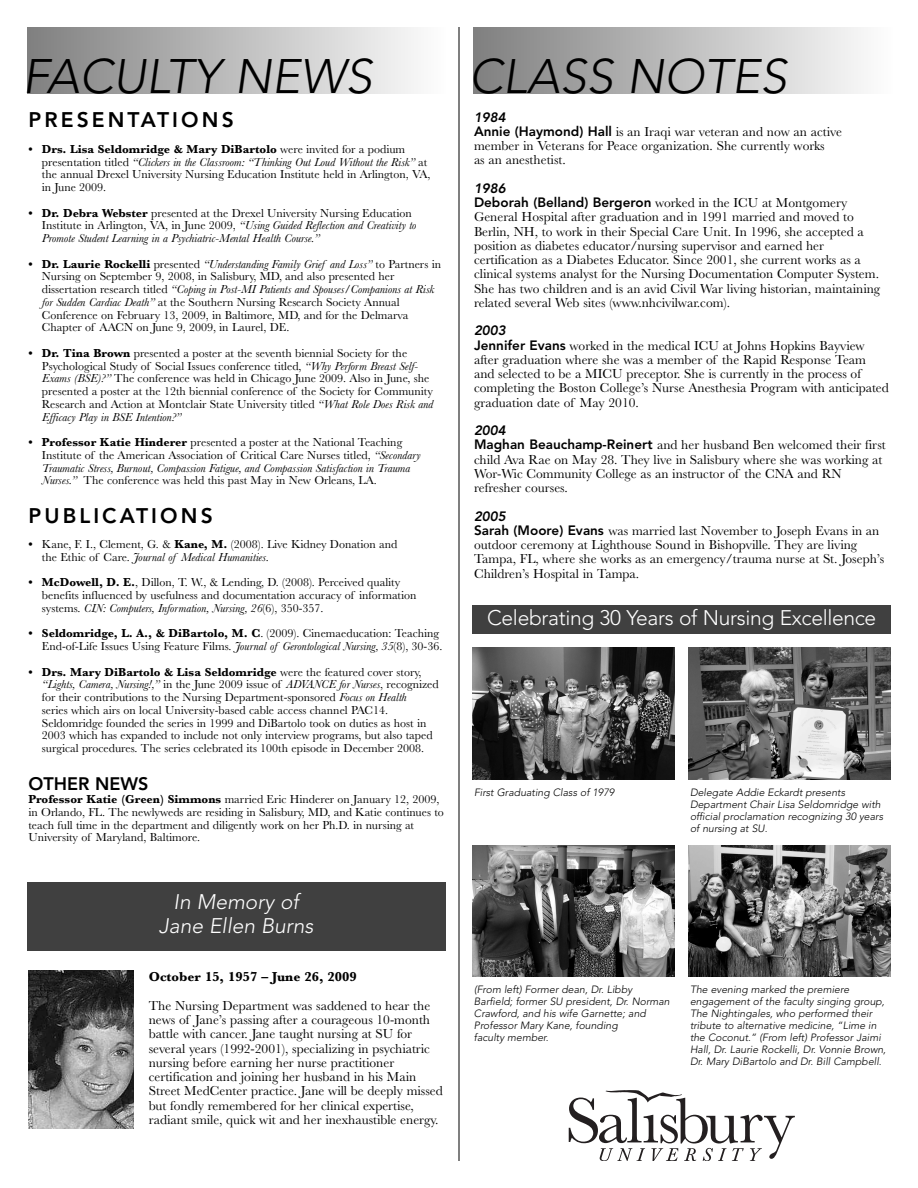
<style>
.page{position:relative;width:918px;height:1188px;background:#fff}
.page>*{position:absolute;margin:0;border:0;box-sizing:border-box;transform-origin:0 0}
.t1{font:italic 300 48px "Avenir";color:#000}
.t2{font:300 21px "Avenir";letter-spacing:-.015em;color:#fff}
.t3{font:800 21px "Avenir";letter-spacing:.15em;color:#000}
.t4{font:italic 300 21px/24px "Avenir";color:#fff;text-align:center}
.t5{font:800 18px "Avenir";color:#000}
.t6{font:13.5px/14.2px "Baskerville";color:#000}
.t7{font:700 13.5px "Baskerville";color:#000}
.t8{font:italic 800 13.5px "Avenir";color:#000}
.t9{font:12px/12.8px "Baskerville";color:#000}
.t10{font:italic 12px/12.8px "Baskerville";color:#000}
.t11{font:italic 300 10.5px/12px "Avenir";color:#000}
.s1{font-weight:700}
.s2{font-style:italic}
.s3{font-weight:700;font-style:normal}
.s4{font-style:normal}
.s5{font-family:"Avenir";font-weight:800}
</style>
<div class="page">
<div style="left:27px;top:27px;width:419px;height:66px;background:linear-gradient(to right,#7f7f7f,#fefefe)"></div>
<div style="left:474px;top:27px;width:418px;height:66px;background:linear-gradient(to right,#808080,#fdfdfd)"></div>
<hr style="left:459px;top:27px;width:1px;height:1134px;background:#000">
<div style="left:27px;top:882px;width:418px;height:68px;background:#404040"></div>
<div style="left:473px;top:606px;width:418px;height:28px;background:#404040"></div>
<svg style="left:569px;top:1090px;width:226px;height:71px"></svg>
<img style="left:28px;top:970px;width:106px;height:158px">
<img style="left:472px;top:648px;width:203px;height:131px">
<img style="left:688px;top:648px;width:203px;height:131px">
<img style="left:472px;top:845px;width:203px;height:132px">
<img style="left:688px;top:845px;width:203px;height:132px">
<h1 class="t1" style="left:22px;top:56px;width:351px">FACULTY NEWS</h1>
<h1 class="t1" style="left:469px;top:56px;width:319px">CLASS NOTES</h1>
<h2 class="t3" style="left:28px;top:111px;width:207px">PRESENTATIONS</h2>
<p class="t9" style="left:42px;top:144px;width:390px;text-indent:-14px"><span class="s1">• Drs. Lisa Seldomridge &amp; Mary DiBartolo</span> were invited for a podium presentation titled <span class="s2">“Clickers in the Classroom: “Thinking Out Loud Without the Risk”</span> at the annual Drexel University Nursing Education Institute held in Arlington, VA, in June 2009.</p>
<p class="t10" style="left:42px;top:208px;width:376px;text-indent:-14px"><span class="s3">• Dr. Debra Webster</span> <span class="s4">presented at the Drexel University Nursing Education<br>Institute in Arlington, VA, in June 2009,</span> “Using Guided Reflection and Creativity to<br>Promote Student Learning in a Psychiatric-Mental Health Course.”</p>
<p class="t9" style="left:42px;top:259px;width:401px;text-indent:-14px"><span class="s1">• Dr. Laurie Rockelli</span> presented <span class="s2">“Understanding Family Grief and Loss”</span> to Partners in Nursing on September 9, 2008, in Salisbury, MD, and also presented her dissertation research titled <span class="s2">“Coping in Post-MI Patients and Spouses/Companions at Risk for Sudden Cardiac Death”</span> at the Southern Nursing Research Society Annual Conference on February 13, 2009, in Baltimore, MD, and for the Delmarva Chapter of AACN on June 9, 2009, in Laurel, DE.</p>
<p class="t9" style="left:42px;top:348px;width:393px;text-indent:-14px"><span class="s1">• Dr. Tina Brown</span> presented a poster at the seventh biennial Society for the Psychological Study of Social Issues conference titled, <span class="s2">“Why Perform Breast Self-Exams (BSE)?”</span> The conference was held in Chicago June 2009. Also in June, she presented a poster at the 12th biennial conference of the Society for Community Research and Action at Montclair State University titled <span class="s2">“What Role Does Risk and Efficacy Play in BSE Intention?”</span></p>
<p class="t9" style="left:42px;top:437px;width:380px;text-indent:-14px"><span class="s1">• Professor Katie Hinderer</span> presented a poster at the National Teaching Institute of the American Association of Critical Care Nurses titled, <span class="s2">“Secondary Traumatic Stress, Burnout, Compassion Fatigue, and Compassion Satisfaction in Trauma Nurses.”</span> The conference was held this past May in New Orleans, LA.</p>
<h2 class="t3" style="left:28px;top:507px;width:186px">PUBLICATIONS</h2>
<p class="t9" style="left:42px;top:539px;width:357px;text-indent:-14px"><span class="s1">•</span> Kane, F. I., Clement, G. &amp; <span class="s1">Kane, M.</span> (2008). Live Kidney Donation and the Ethic of Care. <span class="s2">Journal of Medical Humanities</span>.</p>
<p class="t9" style="left:42px;top:577px;width:376px;text-indent:-14px"><span class="s1">• McDowell, D. E.</span>, Dillon, T. W., &amp; Lending, D. (2008). Perceived quality benefits influenced by usefulness and documentation accuracy of information systems. <span class="s2">CIN: Computers, Information, Nursing, 26</span>(6), 350-357.</p>
<p class="t9" style="left:28px;top:628px;width:415px;text-align:right"><span class="s1">• Seldomridge, L. A., &amp; DiBartolo, M. C</span>. (2009). Cinemaeducation: Teaching<br>End-of-Life Issues Using Feature Films. <span class="s2">Journal of Gerontological Nursing, 35</span>(8), 30-36.</p>
<p class="t9" style="left:42px;top:667px;width:398px;text-indent:-14px"><span class="s1">• Drs. Mary DiBartolo &amp; Lisa Seldomridge</span> were the featured cover story, <span class="s2">“Lights, Camera, Nursing!,”</span> in the June 2009 issue of <span class="s2">ADVANCE for Nurses</span>, recognized for their contributions to the Nursing Department-sponsored <span class="s2">Focus on Health<br></span>series which airs on local University-based cable access channel PAC14.<br>Seldomridge founded the series in 1999 and DiBartolo took on duties as host in 2003 which has expanded to include not only interview programs, but also taped surgical procedures. The series celebrated its 100th episode in December 2008.</p>
<h3 class="t5" style="left:28px;top:777px;width:122px">OTHER NEWS</h3>
<p class="t9" style="left:28px;top:794px;width:417px"><span class="s1">Professor Katie (Green) Simmons</span> married Eric Hinderer on January 12, 2009, in Orlando, FL. The newlyweds are residing in Salisbury, MD, and Katie continues to teach full time in the department and diligently work on her Ph.D. in nursing at University of Maryland, Baltimore.</p>
<h2 class="t4" style="left:159px;top:891px;width:156px">In Memory of<br>Jane Ellen Burns</h2>
<p class="t7" style="left:149px;top:973px;width:210px">October 15, 1957 – June 26, 2009</p>
<p class="t6" style="left:149px;top:1000px;width:296px">The Nursing Department was saddened to hear the news of Jane’s passing after a courageous 10-month battle with cancer. Jane taught nursing at SU for several years (1992-2001), specializing in psychiatric nursing before earning her nurse practitioner certification and joining her husband in his Main Street MedCenter practice. Jane will be deeply missed but fondly remembered for her clinical expertise, radiant smile, quick wit and her inexhaustible energy.</p>
<p class="t8" style="left:474px;top:111px;width:33px">1984</p>
<p class="t6" style="left:474px;top:126px;width:369px"><span class="s5">Annie (Haymond) Hall</span> is an Iraqi war veteran and now an active member in Veterans for Peace organization. She currently works<br>as an anesthetist.</p>
<p class="t8" style="left:474px;top:183px;width:33px">1986</p>
<p class="t6" style="left:474px;top:197px;width:408px"><span class="s5">Deborah (Belland) Bergeron</span> worked in the ICU at Montgomery General Hospital after graduation and in 1991 married and moved to Berlin, NH, to work in their Special Care Unit. In 1996, she accepted a position as diabetes educator/nursing supervisor and earned her certification as a Diabetes Educator. Since 2001, she current works as a clinical systems analyst for the Nursing Documentation Computer System.<br>She has two children and is an avid Civil War living historian, maintaining related several Web sites (www.nhcivilwar.com).</p>
<p class="t8" style="left:474px;top:325px;width:33px">2003</p>
<p class="t6" style="left:474px;top:340px;width:416px"><span class="s5">Jennifer Evans</span> worked in the medical ICU at Johns Hopkins Bayview after graduation where she was a member of the Rapid Response Team and selected to be a MICU preceptor. She is currently in the process of completing the Boston College’s Nurse Anesthesia Program with anticipated graduation date of May 2010.</p>
<p class="t8" style="left:474px;top:425px;width:33px">2004</p>
<p class="t6" style="left:474px;top:439px;width:413px"><span class="s5">Maghan Beauchamp-Reinert</span> and her husband Ben welcomed their first child Ava Rae on May 28. They live in Salisbury where she was working at Wor-Wic Community College as an instructor of the CNA and RN refresher courses.</p>
<p class="t8" style="left:474px;top:510px;width:33px">2005</p>
<p class="t6" style="left:474px;top:525px;width:412px"><span class="s5">Sarah (Moore) Evans</span> was married last November to Joseph Evans in an outdoor ceremony at Lighthouse Sound in Bishopville. They are living Tampa, FL, where she works as an emergency/trauma nurse at St. Joseph’s Children’s Hospital in Tampa.</p>
<h2 class="t2" style="left:487px;top:609px;width:391px">Celebrating 30 Years of Nursing Excellence</h2>
<p class="t11" style="left:474px;top:787px;width:142px">First Graduating Class of 1979</p>
<p class="t11" style="left:690px;top:787px;width:195px">Delegate Addie Eckardt presents Department Chair Lisa Seldomridge with official proclamation recognizing 30 years of nursing at SU.</p>
<p class="t11" style="left:474px;top:984px;width:197px">(From left) Former dean, Dr. Libby<br>Barfield; former SU president, Dr. Norman<br>Crawford, and his wife Garnette; and<br>Professor Mary Kane, founding<br>faculty member.</p>
<p class="t11" style="left:690px;top:984px;width:197px">The evening marked the premiere engagement of the faculty singing group, The Nightingales, who performed their tribute to alternative medicine, “Lime in the Coconut.” (From left) Professor Jaimi Hall, Dr. Laurie Rockelli, Dr. Vonnie Brown, Dr. Mary DiBartolo and Dr. Bill Campbell.</p>
</div>
